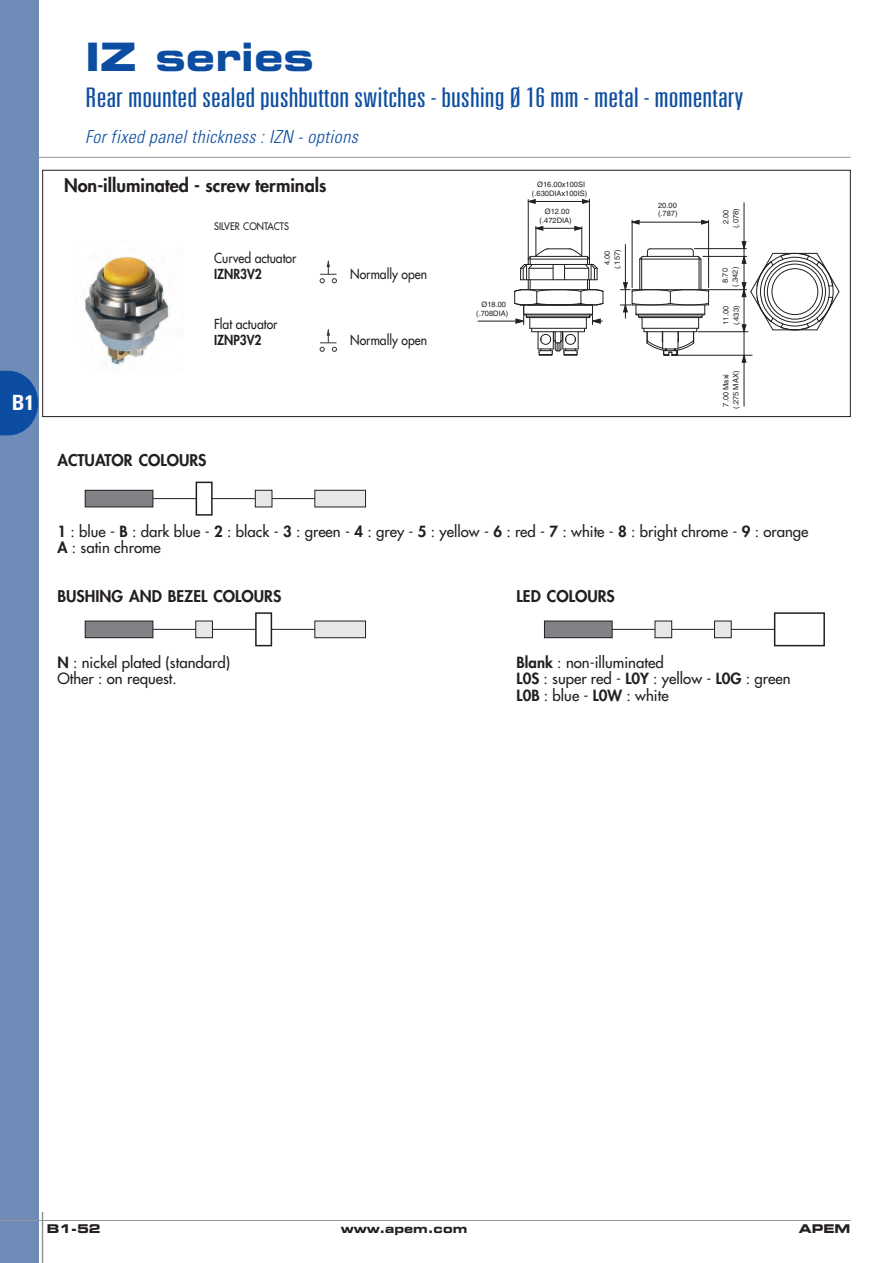
<style>
.page{position:relative;width:893px;height:1263px;background:#fff}
.page>*{position:absolute;margin:0;border:0;box-sizing:border-box;transform-origin:0 0}
.t1{font:700 expanded 39px "Square 721 BT";color:#0d4da1}
.t2{font:300 ultra-condensed 27px "Univers";color:#0d4da1;scale:1.3 1}
.t3{font:700 condensed 21px "Univers";color:#fff}
.t4{font:italic 300 condensed 18px "Univers";letter-spacing:.02em;color:#0d4da1}
.t5{font:800 18px "Futura";color:#231f20}
.t6{font:800 15.75px "Futura";color:#231f20}
.t7{font:15px/16.5px "Futura";color:#231f20}
.t8{font:13.5px "Futura";color:#231f20;scale:.9 1}
.t9{font:800 13.5px "Futura";color:#231f20;scale:.9 1}
.t10{font:700 expanded 12px "Square 721 BT";color:#231f20}
.t11{font:10.2px "Futura";color:#231f20;scale:.9 1}
.t12{font:7.5px/8.9px "Helvetica";color:#231f20}
.s1{font-weight:800}
</style>
<div class="page">
<hr style="left:38px;top:157px;width:812px;height:1px;background:#939598">
<div style="left:0;top:0;width:38px;height:1263px;background:#6f8cb8"></div>
<svg style="left:0;top:371px;width:38px;height:64px;background:#1c56a4"></svg>
<hr style="left:0;top:1220px;width:850px;height:1px;background:#939598">
<hr style="left:42px;top:1212px;width:1px;height:51px;background:#939598">
<hr style="left:151px;top:498px;width:194px;height:1px;background:#231f20">
<div style="left:85px;top:490px;width:68px;height:17px;background:#808285"></div>
<div style="left:85px;top:490px;width:68px;height:17px;border:1px solid #231f20"></div>
<div style="left:196px;top:482px;width:16px;height:33px;background:#fff"></div>
<div style="left:196px;top:482px;width:17px;height:34px;border:2px solid #231f20"></div>
<div style="left:255px;top:490px;width:17px;height:17px;background:#e6e7e9"></div>
<div style="left:255px;top:490px;width:17px;height:17px;border:1px solid #231f20"></div>
<div style="left:315px;top:490px;width:51px;height:17px;background:#e6e7e9"></div>
<div style="left:315px;top:490px;width:51px;height:17px;border:1px solid #231f20"></div>
<hr style="left:145px;top:629px;width:195px;height:1px;background:#231f20">
<div style="left:85px;top:621px;width:68px;height:17px;background:#808285"></div>
<div style="left:85px;top:621px;width:68px;height:17px;border:1px solid #231f20"></div>
<div style="left:256px;top:613px;width:15px;height:33px;background:#fff"></div>
<div style="left:255px;top:612px;width:17px;height:34px;border:2px solid #231f20"></div>
<div style="left:196px;top:621px;width:16px;height:17px;background:#e6e7e9"></div>
<div style="left:196px;top:621px;width:17px;height:17px;border:1px solid #231f20"></div>
<div style="left:315px;top:621px;width:51px;height:17px;background:#e6e7e9"></div>
<div style="left:315px;top:621px;width:51px;height:17px;border:1px solid #231f20"></div>
<hr style="left:604px;top:629px;width:195px;height:1px;background:#231f20">
<div style="left:544px;top:621px;width:68px;height:17px;background:#808285"></div>
<div style="left:544px;top:621px;width:68px;height:17px;border:1px solid #231f20"></div>
<div style="left:775px;top:613px;width:49px;height:33px;background:#fff"></div>
<div style="left:774px;top:612px;width:51px;height:34px;border:2px solid #231f20"></div>
<div style="left:655px;top:621px;width:17px;height:17px;background:#e6e7e9"></div>
<div style="left:655px;top:621px;width:17px;height:17px;border:1px solid #231f20"></div>
<div style="left:714px;top:621px;width:17px;height:17px;background:#e6e7e9"></div>
<div style="left:714px;top:621px;width:17px;height:17px;border:1px solid #231f20"></div>
<div style="left:43px;top:170px;width:807px;height:247px;border:1px solid #231f20"></div>
<img style="left:85px;top:256px;width:85px;height:110px">
<svg style="left:320px;top:261px;width:17px;height:22px"></svg>
<svg style="left:320px;top:329px;width:17px;height:23px"></svg>
<hr style="left:698px;top:331px;width:50px;height:1px;background:#231f20">
<hr style="left:478px;top:321px;width:42px;height:1px;background:#231f20">
<hr style="left:744px;top:203px;width:1px;height:203px;background:#231f20">
<hr style="left:589px;top:199px;width:1px;height:60px;background:#231f20">
<hr style="left:528px;top:200px;width:1px;height:59px;background:#231f20">
<hr style="left:694px;top:248px;width:52px;height:1px;background:#231f20">
<hr style="left:703px;top:256px;width:44px;height:1px;background:#231f20">
<svg style="left:581px;top:199px;width:9px;height:5px"></svg>
<svg style="left:527px;top:199px;width:9px;height:5px"></svg>
<hr style="left:528px;top:201px;width:61px;height:1px;background:#231f20">
<hr style="left:625px;top:244px;width:1px;height:74px;background:#231f20">
<hr style="left:708px;top:220px;width:1px;height:67px;background:#231f20">
<hr style="left:632px;top:220px;width:1px;height:67px;background:#231f20">
<hr style="left:632px;top:222px;width:77px;height:1px;background:#231f20">
<svg style="left:631px;top:219px;width:9px;height:6px"></svg>
<svg style="left:701px;top:219px;width:8px;height:6px"></svg>
<svg style="left:741px;top:241px;width:99px;height:92px"></svg>
<hr style="left:709px;top:289px;width:38px;height:1px;background:#231f20">
<div style="left:767px;top:264px;width:56px;height:55px;border:1px solid #231f20;border-radius:50%"></div>
<svg style="left:620px;top:248px;width:89px;height:108px"></svg>
<svg style="left:514px;top:225px;width:90px;height:131px"></svg>
<hr style="left:676px;top:355px;width:76px;height:1px;background:#231f20">
<svg style="left:741px;top:354px;width:6px;height:9px"></svg>
<h3 class="t3" style="left:12px;top:395px;width:24px">B1</h3>
<h1 class="t1" style="left:85px;top:43px;width:230px">IZ series</h1>
<h2 class="t2" style="left:85px;top:87px;width:508px">Rear mounted sealed pushbutton switches - bushing Ø 16 mm - metal - momentary</h2>
<p class="t4" style="left:85px;top:130px;width:274px">For fixed panel thickness : IZN - options</p>
<p class="t5" style="left:64px;top:176px;width:264px">Non-illuminated - screw terminals</p>
<p class="t11" style="left:214px;top:221px;width:85px">SILVER CONTACTS</p>
<p class="t8" style="left:214px;top:251px;width:93px">Curved actuator</p>
<p class="t9" style="left:214px;top:268px;width:55px">IZNR3V2</p>
<p class="t8" style="left:350px;top:267px;width:87px">Normally open</p>
<p class="t8" style="left:214px;top:317px;width:72px">Flat actuator</p>
<p class="t9" style="left:214px;top:334px;width:54px">IZNP3V2</p>
<p class="t8" style="left:350px;top:333px;width:87px">Normally open</p>
<p class="t6" style="left:57px;top:452px;width:151px">ACTUATOR COLOURS</p>
<p class="t12" style="left:476px;top:301px;width:34px;text-align:center">Ø18.00 (.708DIA)</p>
<p class="t12" style="left:537px;top:181px;width:49px">Ø16.00x100SI</p>
<p class="t12" style="left:540px;top:207px;width:34px;text-align:center">Ø12.00 (.472DIA)</p>
<p class="t12" style="left:732px;top:228px;width:21px;rotate:-90deg">(.078)</p>
<p class="t12" style="left:532px;top:189px;width:57px">(.630DIAx100IS)</p>
<p class="t12" style="left:658px;top:201px;width:21px">20.00 (.787)</p>
<p class="t12" style="left:722px;top:224px;width:16px;rotate:-90deg">2.00</p>
<p class="t12" style="left:614px;top:269px;width:21px;rotate:-90deg">(.157)</p>
<p class="t12" style="left:604px;top:265px;width:16px;rotate:-90deg">4.00</p>
<p class="t12" style="left:732px;top:287px;width:21px;rotate:-90deg">(.342)</p>
<p class="t12" style="left:721px;top:283px;width:16px;rotate:-90deg">8.70</p>
<p class="t12" style="left:722px;top:325px;width:21px;line-height:10.1px;rotate:-90deg">11.00 (.433)</p>
<p class="t12" style="left:732px;top:409px;width:39px;rotate:-90deg">(.275 MAX)</p>
<p class="t12" style="left:722px;top:407px;width:34px;rotate:-90deg">7.00 Maxi</p>
<p class="t7" style="left:57px;top:524px;width:753px"><span class="s1">1</span> : blue - <span class="s1">B</span> : dark blue - <span class="s1">2</span> : black - <span class="s1">3</span> : green - <span class="s1">4</span> : grey - <span class="s1">5</span> : yellow - <span class="s1">6</span> : red - <span class="s1">7</span> : white - <span class="s1">8</span> : bright chrome - <span class="s1">9</span> : orange<br><span class="s1">A</span> : satin chrome</p>
<p class="t6" style="left:57px;top:588px;width:225px">BUSHING AND BEZEL COLOURS</p>
<p class="t6" style="left:517px;top:588px;width:100px">LED COLOURS</p>
<p class="t7" style="left:57px;top:655px;width:174px"><span class="s1">N</span> : nickel plated (standard)<br>Other : on request.</p>
<p class="t7" style="left:517px;top:655px;width:275px"><span class="s1">Blank</span> : non-illuminated<br><span class="s1">L0S</span> : super red - <span class="s1">L0Y</span> : yellow - <span class="s1">L0G</span> : green<br><span class="s1">L0B</span> : blue - <span class="s1">L0W</span> : white</p>
<p class="t10" style="left:47px;top:1225px;width:55px">B1-52</p>
<p class="t10" style="left:341px;top:1225px;width:128px">www.apem.com</p>
<p class="t10" style="left:799px;top:1225px;width:53px">APEM</p>
</div>
